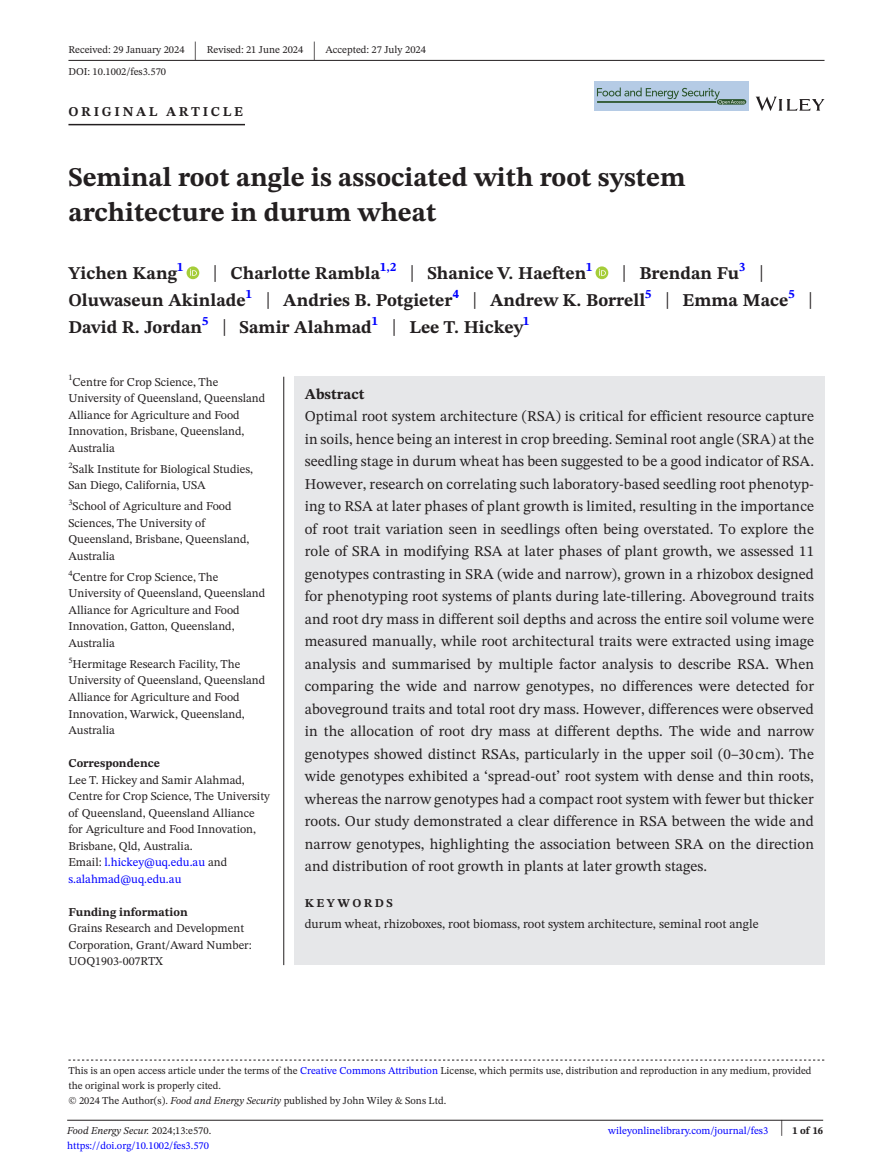
<style>
.page{position:relative;width:893px;height:1174px;background:#fff}
.page>*{position:absolute;margin:0;border:0;box-sizing:border-box;transform-origin:0 0}
.t1{font:700 27px/34.5px "STIX Two Text";color:#231f20}
.t2{font:25.65px "STIX Two Text";color:#231f20;scale:.49 1}
.t3{font:700 18px/27px "STIX Two Text";color:#231f20}
.t4{font:15px/22.5px "STIX Two Text";letter-spacing:.005em;color:#231f20;text-align:justify}
.t5{font:700 15px "STIX Two Text";color:#231f20}
.t6{font:700 13.5px "STIX Two Text";letter-spacing:.2em;color:#231f20}
.t7{font:12.75px "STIX Two Text";color:#231f20}
.t8{font:12px/16.5px "STIX Two Text";color:#231f20}
.t9{font:700 12px "STIX Two Text";color:#231f20}
.t10{font:700 12px "STIX Two Text";letter-spacing:.2em;color:#231f20}
.t11{font:10.5px/15px "STIX Two Text";color:#231f20}
.t12{font:10.5px "STIX Two Text";color:#00f}
.t13{font:italic 10.5px "STIX Two Text";color:#231f20}
.t14{font:700 10.5px "STIX Two Text";color:#231f20}
.s1{font-weight:400;font-size:23.4px}
.s2{color:#00f}
.s3{font-style:italic}
.s4{font-style:normal}
.s5{font-weight:400;font-size:22.2px}
</style>
<div class="page">
<hr style="left:67px;top:1119px;width:756px;height:1px;background:#231f20">
<svg style="left:756px;top:97px;width:68px;height:14px"></svg>
<div style="left:594px;top:81px;width:154px;height:30px;background:#b5cbe5"></div>
<svg style="left:597px;top:87px;width:149px;height:18px"></svg>
<hr style="left:68px;top:60px;width:756px;height:1px;background:#231f20">
<hr style="left:68px;top:124px;width:177px;height:1px;background:#231f20">
<div style="left:187px;top:266px;width:12px;height:13px;background:#a5cd39;border-radius:50%"></div>
<svg style="left:190px;top:269px;width:7px;height:7px"></svg>
<div style="left:596px;top:266px;width:12px;height:13px;background:#a5cd39;border-radius:50%"></div>
<svg style="left:599px;top:269px;width:7px;height:7px"></svg>
<svg style="left:68px;top:1059px;width:756px;height:1px"></svg>
<hr style="left:283px;top:377px;width:1px;height:588px;background:#231f20">
<div style="left:294px;top:377px;width:530px;height:562px;background:#e6e7e9"></div>
<div style="left:294px;top:938px;width:530px;height:27px;background:#e6e7e9"></div>
<p class="t11" style="left:68px;top:42px;width:118px">Received: 29 January 2024</p>
<h2 class="t2" style="left:194px;top:32px;width:8px">|</h2>
<p class="t11" style="left:207px;top:42px;width:98px">Revised: 21 June 2024</p>
<h2 class="t2" style="left:313px;top:32px;width:8px">|</h2>
<p class="t11" style="left:325px;top:42px;width:102px">Accepted: 27 July 2024</p>
<p class="t11" style="left:68px;top:64px;width:99px">DOI: 10.1002/fes3.570</p>
<p class="t6" style="left:68px;top:101px;width:176px">ORIGINAL ARTICLE</p>
<h1 class="t1" style="left:68px;top:161px;width:619px">Seminal root angle is associated with root system architecture in durum wheat</h1>
<p class="t3" style="left:68px;top:260px;width:746px;text-indent:553px"><span class="s1">|</span> Brendan Fu<sup>3</sup> <span class="s1">|<br></span>Oluwaseun Akinlade<sup>1</sup> <span class="s1">|</span> Andries B. Potgieter<sup>4</sup> <span class="s1">|</span> Andrew K. Borrell<sup>5</sup> <span class="s1">|</span> Emma Mace<sup>5</sup> <span class="s1">|<br></span>David R. Jordan<sup>5</sup> <span class="s1">|</span> Samir Alahmad<sup>1</sup> <span class="s1">|</span> Lee T. Hickey<sup>1</sup></p>
<p class="t3" style="left:68px;top:260px;width:117px">Yichen Kang<sup>1</sup></p>
<p class="t3" style="left:213px;top:260px;width:381px"><span class="s1">|</span> Charlotte Rambla<sup>1,2</sup> <span class="s1">|</span> Shanice V. Haeften<sup>1</sup></p>
<p class="t8" style="left:68px;top:373px;width:198px"><sup>1</sup>Centre for Crop Science, The<br>University of Queensland, Queensland<br>Alliance for Agriculture and Food<br>Innovation, Brisbane, Queensland,<br>Australia</p>
<p class="t8" style="left:68px;top:460px;width:186px"><sup>2</sup>Salk Institute for Biological Studies,<br>San Diego, California, USA</p>
<p class="t8" style="left:68px;top:498px;width:183px"><sup>3</sup>School of Agriculture and Food<br>Sciences, The University of<br>Queensland, Brisbane, Queensland,<br>Australia</p>
<p class="t8" style="left:68px;top:568px;width:198px"><sup>4</sup>Centre for Crop Science, The<br>University of Queensland, Queensland<br>Alliance for Agriculture and Food<br>Innovation, Gatton, Queensland,<br>Australia</p>
<p class="t8" style="left:68px;top:655px;width:198px"><sup>5</sup>Hermitage Research Facility, The<br>University of Queensland, Queensland<br>Alliance for Agriculture and Food<br>Innovation, Warwick, Queensland,<br>Australia</p>
<p class="t9" style="left:68px;top:754px;width:93px">Correspondence</p>
<p class="t8" style="left:68px;top:771px;width:203px">Lee T. Hickey and Samir Alahmad,<br>Centre for Crop Science, The University of Queensland, Queensland Alliance for Agriculture and Food Innovation,<br>Brisbane, Qld, Australia.<br>Email: <span class="s2">l.hickey@uq.edu.au</span> and <span class="s2">s.alahmad@uq.edu.au</span></p>
<p class="t9" style="left:68px;top:903px;width:121px">Funding information</p>
<p class="t8" style="left:68px;top:919px;width:185px">Grains Research and Development<br>Corporation, Grant/Award Number:<br>UOQ1903-007RTX</p>
<p class="t5" style="left:305px;top:383px;width:61px">Abstract</p>
<p class="t4" style="left:305px;top:405px;width:511px">Optimal root system architecture (RSA) is critical for efficient resource capture in soils, hence being an interest in crop breeding. Seminal root angle (SRA) at the seedling stage in durum wheat has been suggested to be a good indicator of RSA.<br>However, research on correlating such laboratory-based seedling root phenotyp&shy;ing to RSA at later phases of plant growth is limited, resulting in the importance of root trait variation seen in seedlings often being overstated. To explore the role of SRA in modifying RSA at later phases of plant growth, we assessed 11 genotypes contrasting in SRA (wide and narrow), grown in a rhizobox designed for phenotyping root systems of plants during late-tillering. Aboveground traits and root dry mass in different soil depths and across the entire soil volume were measured manually, while root architectural traits were extracted using image analysis and summarised by multiple factor analysis to describe RSA. When comparing the wide and narrow genotypes, no differences were detected for aboveground traits and total root dry mass. However, differences were observed in the allocation of root dry mass at different depths. The wide and narrow genotypes showed distinct RSAs, particularly in the upper soil (0–30 cm). The wide genotypes exhibited a ‘spread-out’ root system with dense and thin roots, whereas the narrow genotypes had a compact root system with fewer but thicker roots. Our study demonstrated a clear difference in RSA between the wide and narrow genotypes, highlighting the association between SRA on the direction and distribution of root growth in plants at later growth stages.</p>
<p class="t10" style="left:305px;top:894px;width:90px">KEYWORDS</p>
<p class="t7" style="left:305px;top:915px;width:455px">durum wheat, rhizoboxes, root biomass, root system architecture, seminal root angle</p>
<p class="t11" style="left:68px;top:1063px;width:745px">This is an open access article under the terms of the <span class="s2">Creative Commons Attribution</span> License, which permits use, distribution and reproduction in any medium, provided the original work is properly cited.<br>© 2024 The Author(s). <span class="s3">Food and Energy Security</span> published by John Wiley &amp; Sons Ltd.</p>
<p class="t13" style="left:67px;top:1123px;width:146px">Food Energy Secur. <span class="s4">2024;13:e570.</span></p>
<p class="t14" style="left:780px;top:1123px;width:45px"><span class="s5">|</span> 1 of 16</p>
<p class="t12" style="left:67px;top:1138px;width:143px">https://doi.org/10.1002/fes3.570</p>
<p class="t12" style="left:608px;top:1123px;width:161px">wileyonlinelibrary.com/journal/fes3</p>
</div>
